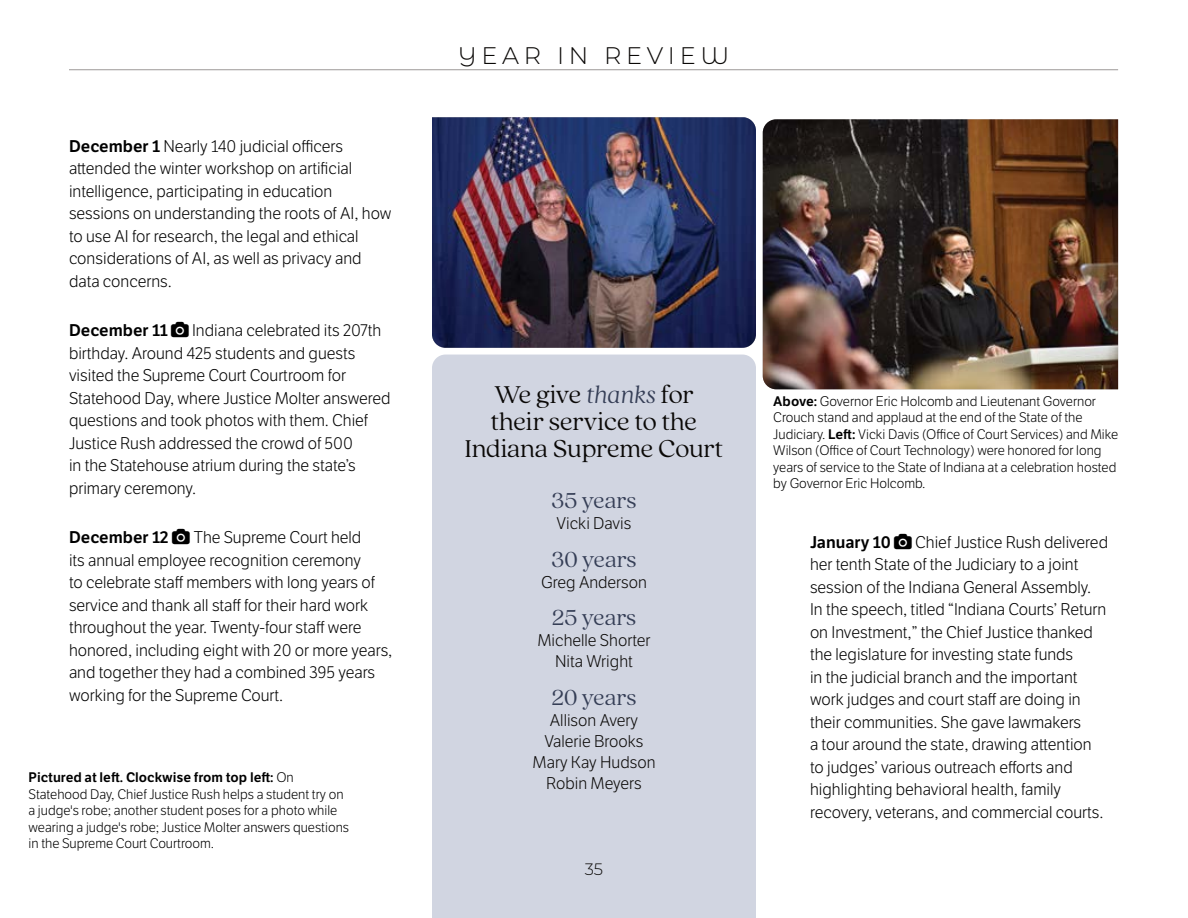
<style>
.page{position:relative;width:1188px;height:918px;background:#fff}
.page>*{position:absolute;margin:0;border:0;box-sizing:border-box;transform-origin:0 0}
.t1{font:300 27px/27px "Quincy CF";letter-spacing:-.005em;color:#0a0806;text-align:center}
.Years_of_Service{font:300 24px "Quincy CF";color:#353e56}
.Section_Title_-_Continued{font:300 24px "Montserrat";letter-spacing:.2em;color:#0a0806}
.YIR_Paragraph{font:300 16.5px/22.5px "LFT Etica";color:#000}
.Years_of_Service_-_Names{font:300 16.5px "LFT Etica";color:#0a0806}
.YIR_Paragraph-2{font:16.5px "LFT Etica SB";color:#000}
.t2{font:300 16.5px "Montserrat";color:#0a0806}
.Photo_Caption{font:300 13.5px/16.5px "LFT Etica";color:#000}
.s1{font-family:"LFT Etica SB";font-weight:400}
.s2{font-style:italic;color:#353e56}
</style>
<div class="page">
<div style="left:432px;top:355px;width:324px;height:563px;background:#d1d5e1"></div>
<img style="left:432px;top:117px;width:324px;height:231px">
<hr style="left:69px;top:69px;width:1049px;height:1px;background:#9c9897">
<img style="left:763px;top:119px;width:355px;height:270px">
<p class="YIR_Paragraph" style="left:69px;top:135px;width:324px"><span class="s1">December 1</span> Nearly 140 judicial officers attended the winter workshop on artificial intelligence, participating in education sessions on understanding the roots of AI, how to use AI for research, the legal and ethical considerations of AI, as well as privacy and data concerns.</p>
<p class="YIR_Paragraph-2" style="left:69px;top:320px;width:100px">December 11</p>
<p class="YIR_Paragraph" style="left:69px;top:320px;width:323px;text-indent:123px">Indiana celebrated its 207th birthday. Around 425 students and guests visited the Supreme Court Courtroom for Statehood Day, where Justice Molter answered questions and took photos with them. Chief Justice Rush addressed the crowd of 500<br>in the Statehouse atrium during the state’s primary ceremony.</p>
<p class="YIR_Paragraph-2" style="left:69px;top:527px;width:101px">December 12</p>
<p class="YIR_Paragraph" style="left:69px;top:527px;width:325px;text-indent:125px">The Supreme Court held<br>its annual employee recognition ceremony<br>to celebrate staff members with long years of service and thank all staff for their hard work throughout the year. Twenty-four staff were honored, including eight with 20 or more years, and together they had a combined 395 years working for the Supreme Court.</p>
<p class="Photo_Caption" style="left:28px;top:770px;width:322px"><span class="s1">Pictured at left. Clockwise from top left:</span> On Statehood Day, Chief Justice Rush helps a student try on a judge's robe; another student poses for a photo while wearing a judge's robe; Justice Molter answers questions in the Supreme Court Courtroom.</p>
<p class="Section_Title_-_Continued" style="left:458px;top:39px;width:273px">YEAR IN REVIEW</p>
<p class="t1" style="left:465px;top:380px;width:260px">We give <span class="s2">thanks</span> for their service to the<br>Indiana Supreme Court</p>
<p class="Years_of_Service" style="left:552px;top:484px;width:86px">35 years</p>
<p class="Years_of_Service_-_Names" style="left:557px;top:514px;width:76px">Vicki Davis</p>
<p class="Years_of_Service" style="left:551px;top:542px;width:87px">30 years</p>
<p class="Years_of_Service_-_Names" style="left:541px;top:572px;width:107px">Greg Anderson</p>
<p class="Years_of_Service" style="left:552px;top:601px;width:86px">25 years</p>
<p class="Years_of_Service_-_Names" style="left:537px;top:631px;width:115px">Michelle Shorter</p>
<p class="Years_of_Service_-_Names" style="left:555px;top:652px;width:79px">Nita Wright</p>
<p class="Years_of_Service" style="left:552px;top:680px;width:86px">20 years</p>
<p class="Years_of_Service_-_Names" style="left:550px;top:710px;width:90px">Allison Avery</p>
<p class="Years_of_Service_-_Names" style="left:544px;top:731px;width:101px">Valerie Brooks</p>
<p class="Years_of_Service_-_Names" style="left:533px;top:752px;width:124px">Mary Kay Hudson</p>
<p class="Years_of_Service_-_Names" style="left:546px;top:773px;width:97px">Robin Meyers</p>
<p class="t2" style="left:585px;top:858px;width:20px">35</p>
<p class="Photo_Caption" style="left:773px;top:393px;width:346px"><span class="s1">Above:</span> Governor Eric Holcomb and Lieutenant Governor Crouch stand and applaud at the end of the State of the Judiciary. <span class="s1">Left:</span> Vicki Davis (Office of Court Services) and Mike Wilson (Office of Court Technology) were honored for long years of service to the State of Indiana at a celebration hosted by Governor Eric Holcomb.</p>
<p class="YIR_Paragraph" style="left:810px;top:531px;width:300px;text-indent:105px">Chief Justice Rush delivered her tenth State of the Judiciary to a joint session of the Indiana General Assembly.<br>In the speech, titled “Indiana Courts’ Return on Investment,” the Chief Justice thanked the legislature for investing state funds<br>in the judicial branch and the important work judges and court staff are doing in their communities. She gave lawmakers<br>a tour around the state, drawing attention to judges’ various outreach efforts and highlighting behavioral health, family recovery, veterans, and commercial courts.</p>
<p class="YIR_Paragraph-2" style="left:810px;top:532px;width:82px">January 10</p>
</div>
